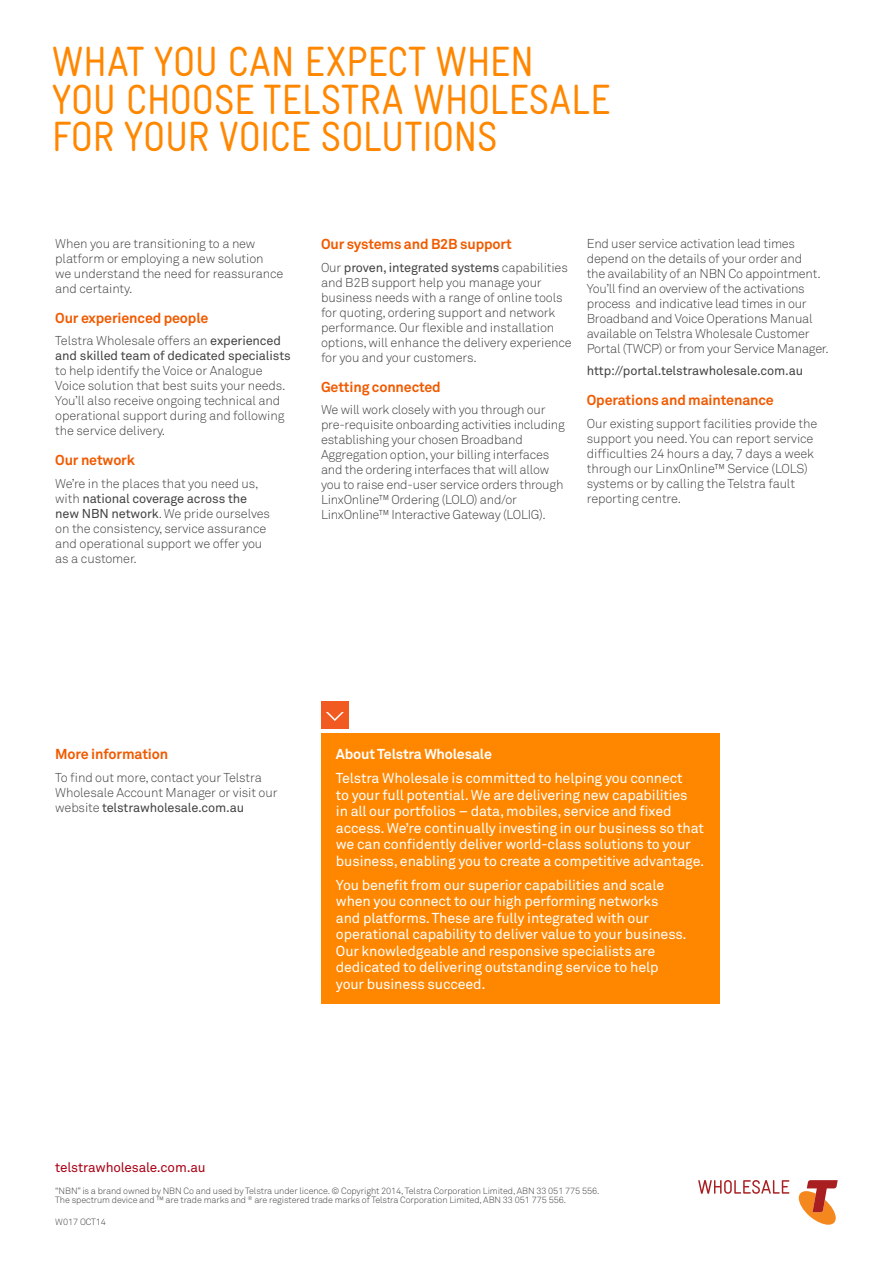
<style>
.page{position:relative;width:893px;height:1263px;background:#fff}
.page>*{position:absolute;margin:0;border:0;box-sizing:border-box;transform-origin:0 0}
.Heads__28pt{font:42px/37.5px "Gravur Cond Pro Reg R Cone";letter-spacing:-.025em;color:#ff8700}
.Callout__Pointer_Fra{font:14.25px/16.5px "Akkurat";letter-spacing:-.01em;color:#fff}
.Subhead__Bold_9_5pt{font:700 14.25px "Akkurat";letter-spacing:-.01em;color:#f05a00}
.Callout__Pointer_Fra-2{font:700 14.25px "Akkurat";letter-spacing:-.01em;color:#fff}
.Cover__CTA{font:13.5px "Akkurat";letter-spacing:-.01em;color:#aa0014}
.Body__Text__1sp{font:300 12.75px/15px "Akkurat";letter-spacing:-.01em;color:#414141}
.Body__Text__1_2sp{font:300 12.75px/15px "Akkurat";letter-spacing:-.02em;color:#414141}
.Body__Text__1sp-2{font:12.75px "Akkurat";letter-spacing:-.01em;color:#414141}
.Caption__Text_6pt{font:300 9px/9.8px "Akkurat";letter-spacing:-.01em;color:#414141}
.Back_Cover__Version{font:300 9px "Akkurat";letter-spacing:-.01em;color:#414141}
.s1{font-weight:400}
</style>
<div class="page">
<div style="left:321px;top:733px;width:399px;height:271px;background:#ff8700"></div>
<div style="left:321px;top:702px;width:28px;height:27px;background:#f15b22"></div>
<svg style="left:326px;top:712px;width:18px;height:9px"></svg>
<svg style="left:799px;top:1180px;width:39px;height:45px"></svg>
<svg style="left:698px;top:1180px;width:91px;height:14px"></svg>
<p class="Heads__28pt" style="left:51px;top:40px;width:561px">WHAT YOU CAN EXPECT WHEN<br>YOU CHOOSE TELSTRA WHOLESALE<br>FOR YOUR VOICE SOLUTIONS</p>
<p class="Body__Text__1sp" style="left:55px;top:236px;width:230px">When you are transitioning to a new platform or employing a new solution<br>we understand the need for reassurance and certainty.</p>
<p class="Subhead__Bold_9_5pt" style="left:55px;top:309px;width:155px">Our experienced people</p>
<p class="Body__Text__1sp" style="left:55px;top:334px;width:237px">Telstra Wholesale offers an <span class="s1">experienced and skilled team of dedicated specialists </span>to help identify the Voice or Analogue Voice solution that best suits your needs.<br>You’ll also receive ongoing technical and operational support during and following the service delivery.</p>
<p class="Subhead__Bold_9_5pt" style="left:55px;top:451px;width:81px">Our network</p>
<p class="Body__Text__1sp" style="left:55px;top:476px;width:216px">We’re in the places that you need us, with <span class="s1">national coverage across the new NBN network</span>. We pride ourselves on the consistency, service assurance and operational support we offer you as a customer.</p>
<p class="Subhead__Bold_9_5pt" style="left:321px;top:235px;width:192px">Our systems and B2B support</p>
<p class="Body__Text__1sp" style="left:321px;top:260px;width:252px">Our <span class="s1">proven, integrated systems</span> capabilities and B2B support help you manage your business needs with a range of online tools for quoting, ordering support and network performance. Our flexible and installation options, will enhance the delivery experience for you and your customers.</p>
<p class="Subhead__Bold_9_5pt" style="left:321px;top:378px;width:121px">Getting connected</p>
<p class="Body__Text__1_2sp" style="left:321px;top:402px;width:245px">We will work closely with you through our pre-requisite onboarding activities including establishing your chosen Broadband Aggregation option, your billing interfaces and the ordering interfaces that will allow you to raise end-user service orders through LinxOnline™ Ordering (LOLO) and/or LinxOnline™ Interactive Gateway (LOLIG).</p>
<p class="Body__Text__1_2sp" style="left:587px;top:236px;width:243px">End user service activation lead times depend on the details of your order and<br>the availability of an NBN Co appointment.<br>You’ll find an overview of the activations process and indicative lead times in our Broadband and Voice Operations Manual available on Telstra Wholesale Customer Portal (TWCP) or from your Service Manager.</p>
<p class="Body__Text__1sp-2" style="left:587px;top:364px;width:218px">http://portal.telstrawholesale.com.au</p>
<p class="Subhead__Bold_9_5pt" style="left:587px;top:391px;width:188px">Operations and maintenance</p>
<p class="Body__Text__1sp" style="left:587px;top:416px;width:232px">Our existing support facilities provide the support you need. You can report service difficulties 24 hours a day, 7 days a week through our LinxOnline™ Service (LOLS) systems or by calling the Telstra fault reporting centre.</p>
<p class="Subhead__Bold_9_5pt" style="left:55px;top:745px;width:114px">More information</p>
<p class="Body__Text__1sp" style="left:55px;top:770px;width:224px">To find out more, contact your Telstra<br>Wholesale Account Manager or visit our website <span class="s1">telstrawholesale.com.au</span></p>
<p class="Callout__Pointer_Fra-2" style="left:336px;top:745px;width:158px">About Telstra Wholesale</p>
<p class="Callout__Pointer_Fra" style="left:336px;top:770px;width:370px">Telstra Wholesale is committed to helping you connect<br>to your full potential. We are delivering new capabilities<br>in all our portfolios – data, mobiles, service and fixed access. We’re continually investing in our business so that we can confidently deliver world-class solutions to your business, enabling you to create a competitive advantage.</p>
<p class="Callout__Pointer_Fra" style="left:336px;top:877px;width:352px">You benefit from our superior capabilities and scale when you connect to our high performing networks<br>and platforms. These are fully integrated with our operational capability to deliver value to your business.<br>Our knowledgeable and responsive specialists are dedicated to delivering outstanding service to help your business succeed.</p>
<p class="Cover__CTA" style="left:55px;top:1159px;width:152px">telstrawholesale.com.au</p>
<p class="Caption__Text_6pt" style="left:55px;top:1186px;width:546px">“NBN” is a brand owned by NBN Co and used by Telstra under licence. © Copyright 2014, Telstra Corporation Limited, ABN 33 051 775 556.<br>The spectrum device and ™ are trade marks and <sup>®</sup> are registered trade marks of Telstra Corporation Limited, ABN 33 051 775 556.</p>
<p class="Back_Cover__Version" style="left:55px;top:1216px;width:52px">W017 OCT14</p>
</div>
